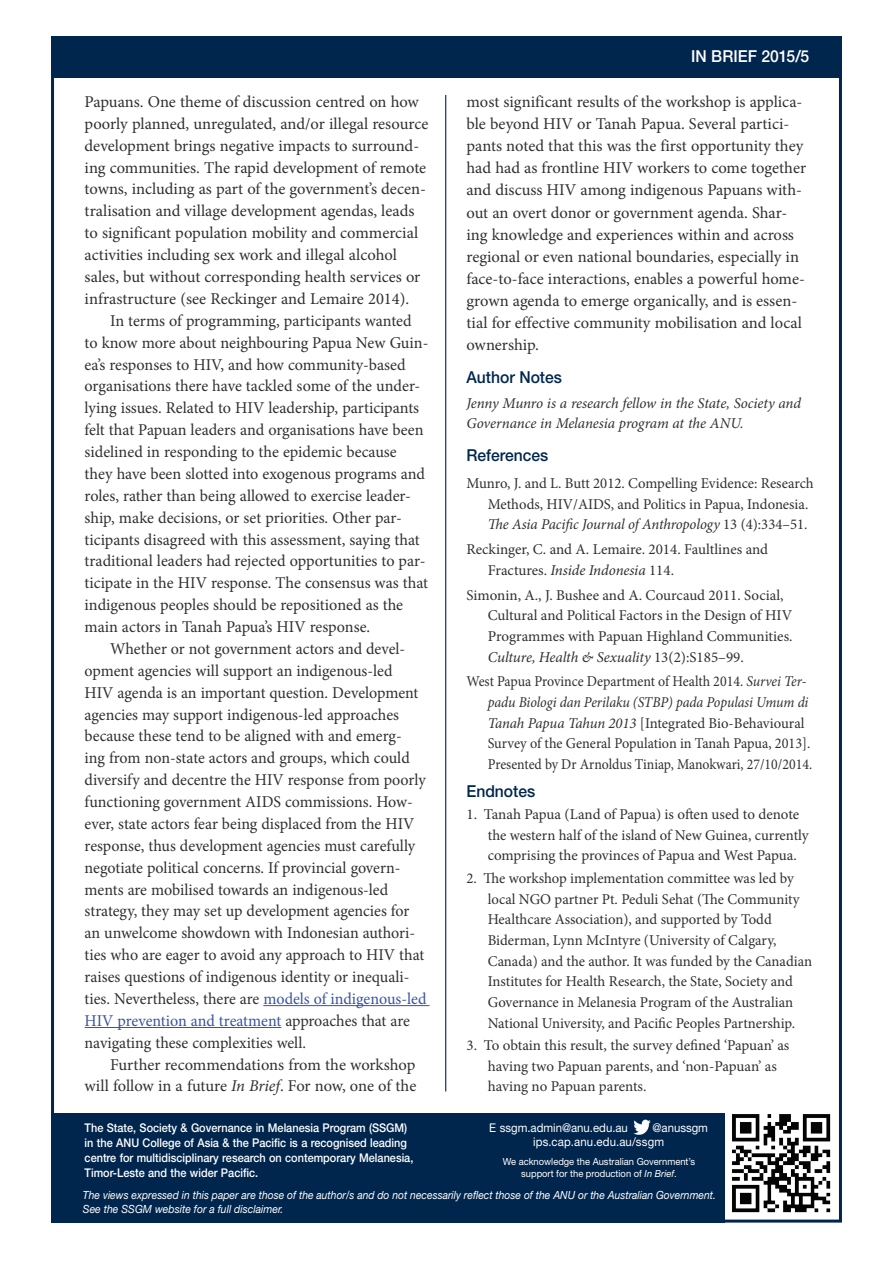
<style>
.page{position:relative;width:893px;height:1263px;background:#fff}
.page>*{position:absolute;margin:0;border:0;box-sizing:border-box;transform-origin:0 0}
.t1{font:16.5px/21.9px "Minion Pro";color:#312f30}
.t2{font:500 16.5px "Helvetica Neue LT Std";letter-spacing:.005em;color:#fff;scale:.95 1}
.t3{font:500 16.5px "Helvetica Neue LT Std";color:#00264e;scale:.95 1}
.t4{font:15px/20.5px "Minion Pro";letter-spacing:-.005em;color:#312f30}
.t5{font:15px/20.5px "Minion Pro";letter-spacing:-.005em;color:#312f30;scale:.93 1}
.t6{font:italic 15px/20.5px "Minion Pro";letter-spacing:-.01em;color:#312f30}
.t7{font:500 12px/15px "Helvetica Neue LT Std";color:#fff;scale:.91 1}
.t8{font:12px/13.5px "Helvetica Neue LT Std";color:#fff;scale:.95 1}
.t9{font:italic 11.25px/13.5px "Helvetica Neue LT Std";color:#fff;scale:.92 1}
.t10{font:9.75px/11.6px "Helvetica Neue LT Std";color:#fff;text-align:center;scale:.96 1}
.s1{color:#3853a3}
.s2{font-style:italic}
</style>
<div class="page">
<div style="left:51px;top:1113px;width:674px;height:110px;background:#00264e"></div>
<hr style="left:445px;top:95px;width:1px;height:996px;background:#00264e">
<div style="left:51px;top:36px;width:791px;height:42px;background:#00264e"></div>
<img style="left:633px;top:1120px;width:17px;height:14px">
<img style="left:732px;top:1114px;width:99px;height:99px">
<hr style="left:263px;top:1005px;width:166px;height:1px;background:#3853a3">
<hr style="left:85px;top:1027px;width:196px;height:1px;background:#3853a3">
<p class="t1" style="left:85px;top:91px;width:345px">Papuans. One theme of discussion centred on how poorly planned, unregulated, and/or illegal resource development brings negative impacts to surround&shy;ing communities. The rapid development of remote towns, including as part of the government’s decen&shy;tralisation and village development agendas, leads to significant population mobility and commercial activities including sex work and illegal alcohol sales, but without corresponding health services or infrastructure (see Reckinger and Lemaire 2014).</p>
<p class="t1" style="left:85px;top:310px;width:345px;text-indent:26px">In terms of programming, participants wanted to know more about neighbouring Papua New Guin&shy;ea’s responses to HIV, and how community-based organisations there have tackled some of the under&shy;lying issues. Related to HIV leadership, participants felt that Papuan leaders and organisations have been sidelined in responding to the epidemic because they have been slotted into exogenous programs and roles, rather than being allowed to exercise leader&shy;ship, make decisions, or set priorities. Other par&shy;ticipants disagreed with this assessment, saying that traditional leaders had rejected opportunities to par&shy;ticipate in the HIV response. The consensus was that indigenous peoples should be repositioned as the main actors in Tanah Papua’s HIV response.</p>
<p class="t1" style="left:85px;top:638px;width:343px;text-indent:26px">Whether or not government actors and devel&shy;opment agencies will support an indigenous-led<br>HIV agenda is an important question. Development agencies may support indigenous-led approaches because these tend to be aligned with and emerg-<br>ing from non-state actors and groups, which could diversify and decentre the HIV response from poorly functioning government AIDS commissions. How&shy;ever, state actors fear being displaced from the HIV response, thus development agencies must carefully negotiate political concerns. If provincial govern&shy;ments are mobilised towards an indigenous-led strategy, they may set up development agencies for an unwelcome showdown with Indonesian authori&shy;ties who are eager to avoid any approach to HIV that raises questions of indigenous identity or inequali&shy;ties. Nevertheless, there are <span class="s1">models of indigenous-led HIV prevention and treatment</span> approaches that are navigating these complexities well.</p>
<p class="t1" style="left:85px;top:1053px;width:333px;text-align:right">Further recommendations from the workshop will follow in a future <span class="s2">In Brief</span>. For now, one of the</p>
<p class="t2" style="left:691px;top:47px;width:126px">IN BRIEF 2015/5</p>
<p class="t1" style="left:466px;top:91px;width:341px">most significant results of the workshop is applica&shy;ble beyond HIV or Tanah Papua. Several partici&shy;pants noted that this was the first opportunity they had had as frontline HIV workers to come together and discuss HIV among indigenous Papuans with&shy;out an overt donor or government agenda. Shar&shy;ing knowledge and experiences within and across regional or even national boundaries, especially in face-to-face interactions, enables a powerful home&shy;grown agenda to emerge organically, and is essen&shy;tial for effective community mobilisation and local ownership.</p>
<p class="t3" style="left:466px;top:367px;width:102px">Author Notes</p>
<p class="t6" style="left:466px;top:393px;width:336px">Jenny Munro is a research fellow in the State, Society and<br>Governance in Melanesia program at the ANU.</p>
<p class="t3" style="left:466px;top:445px;width:88px">References</p>
<p class="t4" style="left:488px;top:473px;width:327px;text-indent:-21px">Munro, J. and L. Butt 2012. Compelling Evidence: Research<br>Methods, HIV/AIDS, and Politics in Papua, Indonesia.<br><span class="s2">The Asia Pacific Journal of Anthropology</span> 13 (4):334–51.</p>
<p class="t4" style="left:488px;top:539px;width:282px;text-indent:-21px">Reckinger, C. and A. Lemaire. 2014. Faultlines and<br>Fractures. <span class="s2">Inside Indonesia</span> 114.</p>
<p class="t4" style="left:488px;top:585px;width:306px;text-indent:-21px">Simonin, A., J. Bushee and A. Courcaud 2011. Social, Cultural and Political Factors in the Design of HIV Programmes with Papuan Highland Communities.<br><span class="s2">Culture, Health &amp; Sexuality</span> 13(2):S185–99.</p>
<p class="t5" style="left:488px;top:671px;width:350px;text-indent:-21px">West Papua Province Department of Health 2014. <span class="s2">Survei Ter&shy;padu Biologi dan Perilaku (STBP) pada Populasi Umum di Tanah Papua Tahun 2013</span> [Integrated Bio-Behavioural Survey of the General Population in Tanah Papua, 2013].<br>Presented by Dr Arnoldus Tiniap, Manokwari, 27/10/2014.</p>
<p class="t3" style="left:466px;top:781px;width:74px">Endnotes</p>
<p class="t4" style="left:488px;top:804px;width:322px;text-indent:-21px">1. Tanah Papua (Land of Papua) is often used to denote the western half of the island of New Guinea, currently comprising the provinces of Papua and West Papua.</p>
<p class="t4" style="left:488px;top:868px;width:326px;text-indent:-21px">2. The workshop implementation committee was led by local NGO partner Pt. Peduli Sehat (The Community Healthcare Association), and supported by Todd Biderman, Lynn McIntyre (University of Calgary, Canada) and the author. It was funded by the Canadian Institutes for Health Research, the State, Society and Governance in Melanesia Program of the Australian National University, and Pacific Peoples Partnership.</p>
<p class="t4" style="left:488px;top:1035px;width:303px;text-indent:-21px">3. To obtain this result, the survey defined ‘Papuan’ as having two Papuan parents, and ‘non-Papuan’ as having no Papuan parents.</p>
<p class="t7" style="left:85px;top:1120px;width:363px">The State, Society &amp; Governance in Melanesia Program (SSGM) in the ANU College of Asia &amp; the Pacific is a recognised leading centre for multidisciplinary research on contemporary Melanesia, Timor-Leste and the wider Pacific.</p>
<p class="t9" style="left:83px;top:1188px;width:690px">The views expressed in this paper are those of the author/s and do not necessarily reflect those of the ANU or the Australian Government.<br>See the SSGM website for a full disclaimer.</p>
<p class="t8" style="left:489px;top:1121px;width:148px">E ssgm.admin@anu.edu.au</p>
<p class="t8" style="left:533px;top:1121px;width:186px;text-indent:119px">@anussgm ips.cap.anu.edu.au/ssgm</p>
<p class="t10" style="left:503px;top:1156px;width:202px">We acknowledge the Australian Government’s support for the production of <span class="s2">In Brief</span>.</p>
<p class="t2" style="left:85px;top:1183px;width:11px">2</p>
<p class="t2" style="left:513px;top:1183px;width:316px">State, Society &amp; Governance in Melanesia</p>
</div>
